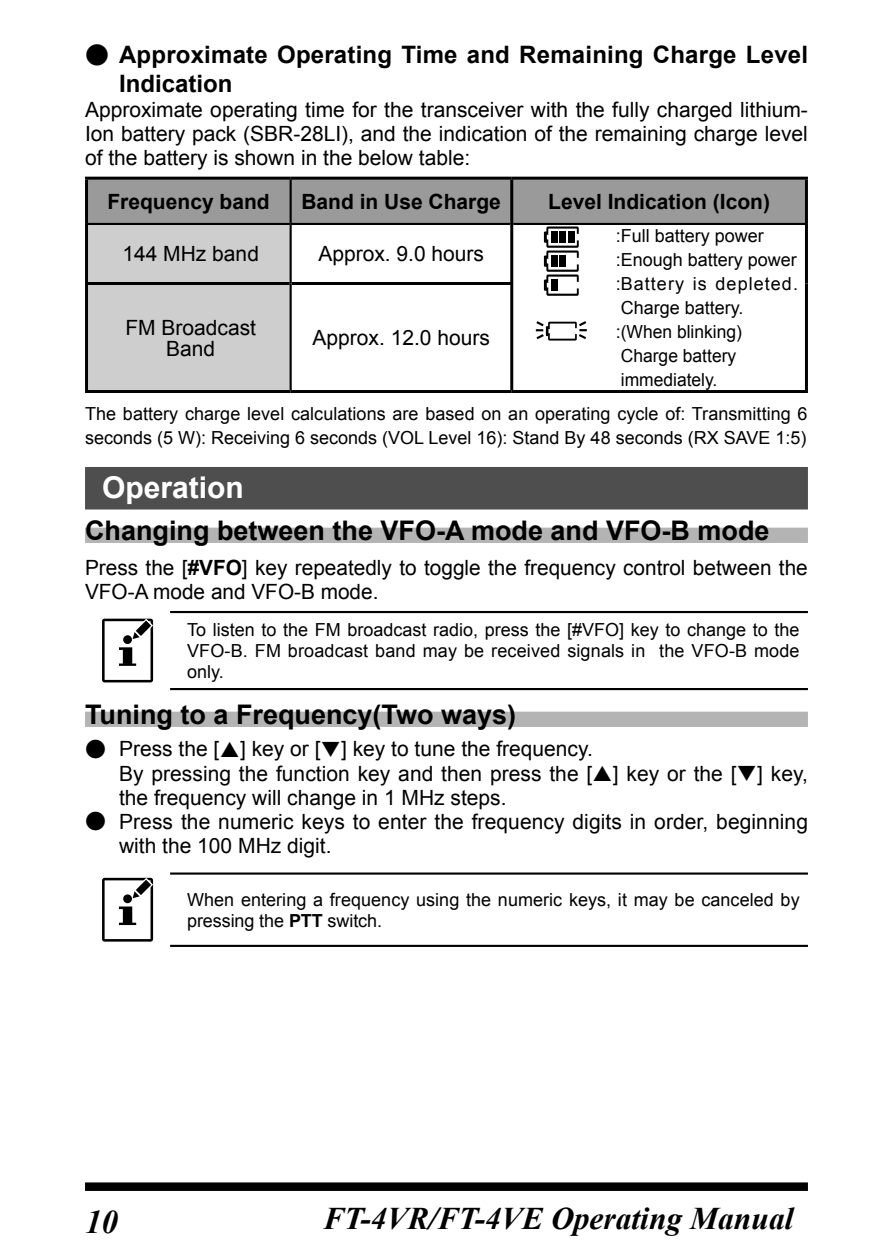
<style>
.page{position:relative;width:893px;height:1259px;background:#fff}
.page>*{position:absolute;margin:0;border:0;box-sizing:border-box;transform-origin:0 0}
.t1{font:italic 700 33px "Times New Roman";color:#000}
.t2{font:italic 700 31.5px "Times New Roman";color:#000}
.t3{font:700 30px "Arial";color:#fff}
.t4{font:700 27px "Arial";color:#000}
.t5{font:700 24px/28.8px "Arial";letter-spacing:.01em;color:#000}
.t6{font:21px/24px "Arial";color:#000}
.t7{font:700 21px "Arial";color:#000}
.t8{font:18px/24px "Arial";letter-spacing:.005em;color:#000}
.s1{font-family:"Shin Go Pro";font-weight:500}
.s2{font-weight:700}
</style>
<div class="page">
<div style="left:85px;top:1182px;width:723px;height:9px;background:#000"></div>
<div style="left:85px;top:467px;width:723px;height:42px;background:#4e4e4e"></div>
<div style="left:85px;top:527px;width:723px;height:16px;background:#b4b4b4"></div>
<div style="left:85px;top:711px;width:723px;height:16px;background:#b4b4b4"></div>
<hr style="left:85px;top:177px;width:206px;height:3px;background:#000">
<hr style="left:85px;top:180px;width:3px;height:44px;background:#000">
<hr style="left:291px;top:177px;width:221px;height:3px;background:#000">
<hr style="left:512px;top:177px;width:296px;height:3px;background:#000">
<hr style="left:805px;top:180px;width:3px;height:44px;background:#000">
<hr style="left:85px;top:224px;width:3px;height:58px;background:#000">
<hr style="left:805px;top:224px;width:3px;height:59px;background:#000">
<hr style="left:85px;top:282px;width:205px;height:3px;background:#000">
<hr style="left:85px;top:285px;width:3px;height:105px;background:#000">
<hr style="left:805px;top:283px;width:3px;height:107px;background:#000">
<hr style="left:85px;top:390px;width:206px;height:3px;background:#000">
<hr style="left:291px;top:390px;width:221px;height:3px;background:#000">
<hr style="left:512px;top:390px;width:296px;height:3px;background:#000">
<svg style="left:87px;top:178px;width:719px;height:213px"></svg>
<hr style="left:170px;top:611px;width:638px;height:2px;background:#000">
<hr style="left:170px;top:688px;width:638px;height:2px;background:#000">
<svg style="left:102px;top:618px;width:51px;height:64px"></svg>
<hr style="left:170px;top:872px;width:638px;height:2px;background:#000">
<hr style="left:170px;top:945px;width:638px;height:2px;background:#000">
<svg style="left:102px;top:878px;width:51px;height:63px"></svg>
<p class="t5" style="left:119px;top:41px;width:691px;text-indent:-34px"><span class="s1">●</span> Approximate Operating Time and Remaining Charge Level<br>Indication</p>
<p class="t6" style="left:85px;top:98px;width:724px;text-align:justify">Approximate operating time for the transceiver with the fully charged lithium-Ion battery pack (SBR-28LI), and the indication of the remaining charge level of the battery is shown in the below table:</p>
<p class="t7" style="left:107px;top:187px;width:164px">Frequency band</p>
<p class="t7" style="left:301px;top:187px;width:201px">Band in Use Charge</p>
<p class="t7" style="left:548px;top:187px;width:223px">Level Indication (Icon)</p>
<p class="t6" style="left:122px;top:242px;width:138px">144 MHz band</p>
<p class="t6" style="left:318px;top:242px;width:167px">Approx. 9.0 hours</p>
<p class="t8" style="left:616px;top:224px;width:184px">:Full battery power :Enough battery power :Battery is depleted.<br>Charge battery. :(When blinking)<br>Charge battery immediately.</p>
<p class="t6" style="left:125px;top:317px;width:132px;line-height:21px;text-align:center">FM Broadcast<br>Band</p>
<p class="t6" style="left:312px;top:326px;width:179px">Approx. 12.0 hours</p>
<p class="t8" style="left:85px;top:402px;width:724px">The battery charge level calculations are based on an operating cycle of: Transmitting 6 seconds (5 W): Receiving 6 seconds (VOL Level 16): Stand By 48 seconds (RX SAVE 1:5)</p>
<h3 class="t3" style="left:102px;top:468px;width:143px">Operation</h3>
<p class="t4" style="left:85px;top:512px;width:686px">Changing between the VFO-A mode and VFO-B mode</p>
<p class="t6" style="left:85px;top:556px;width:724px">Press the [<span class="s2">#VFO</span>] key repeatedly to toggle the frequency control between the<br>VFO-A mode and VFO-B mode.</p>
<p class="t8" style="left:187px;top:619px;width:614px;line-height:21px;text-align:justify">To listen to the FM broadcast radio, press the [#VFO] key to change to the VFO-B. FM broadcast band may be received signals in the VFO-B mode only.</p>
<p class="t4" style="left:85px;top:696px;width:433px">Tuning to a Frequency(Two ways)</p>
<p class="t6" style="left:119px;top:737px;width:690px;text-indent:-34px"><span class="s1">●</span> Press the [ ] key or [❑] key to tune the frequency.<br>By pressing the function key and then press the [ ] key or the [❑] key, the frequency will change in 1 MHz steps.</p>
<p class="t6" style="left:119px;top:809px;width:690px;text-indent:-34px"><span class="s1">●</span> Press the numeric keys to enter the frequency digits in order, beginning with the 100 MHz digit.</p>
<p class="t8" style="left:187px;top:889px;width:614px;line-height:21px">When entering a frequency using the numeric keys, it may be canceled by pressing the <span class="s2">PTT</span> switch.</p>
<h1 class="t1" style="left:85px;top:1199px;width:34px">10</h1>
<h2 class="t2" style="left:323px;top:1196px;width:472px">FT-4VR/FT-4VE Operating Manual</h2>
</div>
